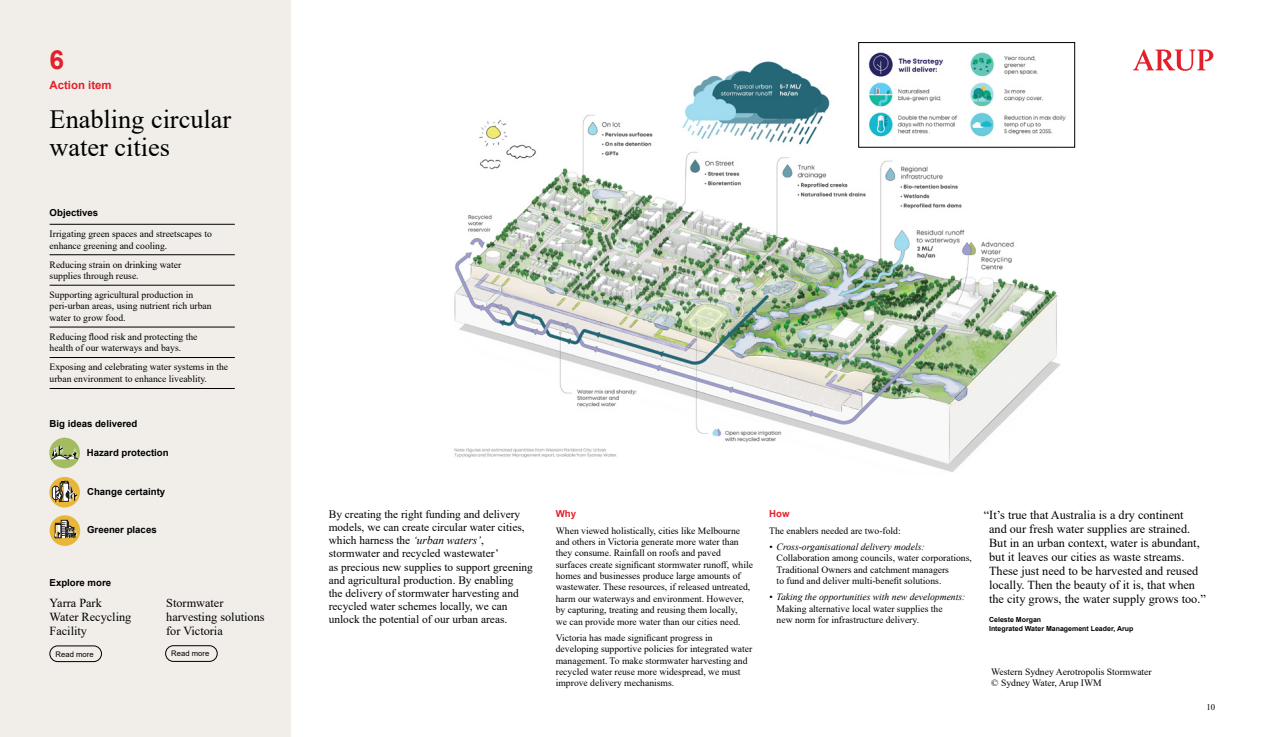
<style>
.page{position:relative;width:1263px;height:737px;background:#fff}
.page>*{position:absolute;margin:0;border:0;box-sizing:border-box;transform-origin:0 0}
.t1{font:26.25px/28px "Times New Roman";color:#000}
.Small_section_title{font:700 26.25px "Arial";color:#e31f2b}
.Heading_1{font:12.25px/14px "Times New Roman";color:#000}
.t2{font:11.38px/13.1px "Times New Roman";color:#000}
.Small_section_title-2{font:700 11.38px "Arial";color:#e31f2b}
.Caption_supporting_copy{font:9.62px/11.4px "Times New Roman";color:#000}
.t3{font:italic 9.62px "Times New Roman";color:#000}
.Body_copy{font:9.62px/11.4px "Times New Roman";color:#000}
.Caption_supporting_copy-2{font:700 9.62px "Arial";color:#000}
.Small_section_title-3{font:700 9.62px "Arial";color:#000}
.t4{font:700 9.62px "Arial";color:#e31f2b}
.Page_number{font:8.75px "Times New Roman";color:#000}
.call_to_action_25pt{font:7.7px "Arial";letter-spacing:.01em;color:#000}
.t5{font:700 7px/8.8px "Arial";color:#000}
.s1{font-style:italic}
</style>
<div class="page">
<img style="left:454px;top:61px;width:613px;height:411px">
<svg style="left:1133px;top:50px;width:80px;height:21px"></svg>
<div style="left:0;top:0;width:290px;height:737px;background:#f1eee9"></div>
<hr style="left:50px;top:224px;width:185px;height:1px;background:#000">
<hr style="left:50px;top:254px;width:185px;height:1px;background:#000">
<hr style="left:50px;top:285px;width:185px;height:1px;background:#000">
<hr style="left:50px;top:327px;width:185px;height:1px;background:#000">
<hr style="left:50px;top:357px;width:185px;height:1px;background:#000">
<hr style="left:50px;top:388px;width:185px;height:1px;background:#000">
<div style="left:50px;top:645px;width:52px;height:17px;border:1px solid #000;border-radius:8px"></div>
<div style="left:165px;top:645px;width:52px;height:16px;border:1px solid #000;border-radius:8px"></div>
<svg style="left:49px;top:477px;width:31px;height:30px"></svg>
<svg style="left:52px;top:481px;width:25px;height:21px"></svg>
<div style="left:50px;top:515px;width:30px;height:31px;background:#e8b73a;border-radius:50%"></div>
<svg style="left:54px;top:520px;width:23px;height:18px"></svg>
<svg style="left:49px;top:437px;width:31px;height:31px"></svg>
<svg style="left:51px;top:445px;width:27px;height:14px"></svg>
<div style="left:858px;top:43px;width:216px;height:104px;background:#fff"></div>
<div style="left:858px;top:42px;width:216px;height:105px;border:1px solid #000"></div>
<img style="left:868px;top:52px;width:198px;height:85px">
<p class="Small_section_title" style="left:50px;top:41px;width:16px">6</p>
<p class="Small_section_title-2" style="left:50px;top:77px;width:63px">Action item</p>
<p class="t1" style="left:50px;top:104px;width:183px">Enabling circular water cities</p>
<p class="Small_section_title-3" style="left:50px;top:206px;width:50px">Objectives</p>
<p class="Caption_supporting_copy" style="left:50px;top:228px;width:164px">Irrigating green spaces and streetscapes to enhance greening and cooling.</p>
<p class="Caption_supporting_copy" style="left:50px;top:258px;width:133px">Reducing strain on drinking water supplies through reuse.</p>
<p class="Caption_supporting_copy" style="left:50px;top:289px;width:163px">Supporting agricultural production in peri-urban areas, using nutrient rich urban water to grow food.</p>
<p class="Caption_supporting_copy" style="left:50px;top:331px;width:149px">Reducing flood risk and protecting the health of our waterways and bays.</p>
<p class="Caption_supporting_copy" style="left:50px;top:361px;width:180px">Exposing and celebrating water systems in the urban environment to enhance liveablity.</p>
<p class="Small_section_title-3" style="left:50px;top:417px;width:89px">Big ideas delivered</p>
<p class="Caption_supporting_copy-2" style="left:87px;top:446px;width:83px">Hazard protection</p>
<p class="Caption_supporting_copy-2" style="left:87px;top:485px;width:80px">Change certainty</p>
<p class="Caption_supporting_copy-2" style="left:87px;top:523px;width:71px">Greener places</p>
<p class="Small_section_title-3" style="left:50px;top:576px;width:63px">Explore more</p>
<p class="Heading_1" style="left:50px;top:596px;width:83px">Yarra Park<br>Water Recycling<br>Facility</p>
<p class="Heading_1" style="left:166px;top:596px;width:100px">Stormwater harvesting solutions for Victoria</p>
<p class="call_to_action_25pt" style="left:56px;top:648px;width:40px">Read more</p>
<p class="call_to_action_25pt" style="left:171px;top:648px;width:40px">Read more</p>
<p class="t2" style="left:329px;top:507px;width:206px">By creating the right funding and delivery models, we can create circular water cities, which harness the <span class="s1">‘urban waters’</span>, stormwater and recycled wastewater’<br>as precious new supplies to support greening and agricultural production. By enabling<br>the delivery of stormwater harvesting and recycled water schemes locally, we can unlock the potential of our urban areas.</p>
<p class="t4" style="left:556px;top:507px;width:22px">Why</p>
<p class="Caption_supporting_copy" style="left:556px;top:524px;width:199px">When viewed holistically, cities like Melbourne and others in Victoria generate more water than they consume. Rainfall on roofs and paved surfaces create significant stormwater runoff, while homes and businesses produce large amounts of wastewater. These resources, if released untreated, harm our waterways and environment. However, by capturing, treating and reusing them locally,<br>we can provide more water than our cities need.</p>
<p class="Caption_supporting_copy" style="left:556px;top:631px;width:198px">Victoria has made significant progress in developing supportive policies for integrated water management. To make stormwater harvesting and recycled water reuse more widespread, we must improve delivery mechanisms.</p>
<p class="t4" style="left:769px;top:507px;width:22px">How</p>
<p class="Caption_supporting_copy" style="left:769px;top:524px;width:133px">The enablers needed are two-fold:</p>
<p class="t3" style="left:769px;top:540px;width:157px">• Cross-organisational delivery models:</p>
<p class="Caption_supporting_copy" style="left:776px;top:552px;width:197px">Collaboration among councils, water corporations,<br>Traditional Owners and catchment managers<br>to fund and deliver multi-benefit solutions.</p>
<p class="t3" style="left:769px;top:590px;width:198px">• Taking the opportunities with new developments:</p>
<p class="Caption_supporting_copy" style="left:776px;top:602px;width:168px">Making alternative local water supplies the new norm for infrastructure delivery.</p>
<p class="Heading_1" style="left:989px;top:507px;width:218px;text-indent:-5px">“It’s true that Australia is a dry continent<br>and our fresh water supplies are strained.<br>But in an urban context, water is abundant, but it leaves our cities as waste streams.<br>These just need to be harvested and reused locally. Then the beauty of it is, that when the city grows, the water supply grows too.”</p>
<p class="t5" style="left:989px;top:615px;width:146px">Celeste Morgan<br>Integrated Water Management Leader, Arup</p>
<p class="Body_copy" style="left:991px;top:665px;width:162px">Western Sydney Aerotropolis Stormwater © Sydney Water, Arup IWM</p>
<p class="Page_number" style="left:1206px;top:701px;width:10px">10</p>
</div>
